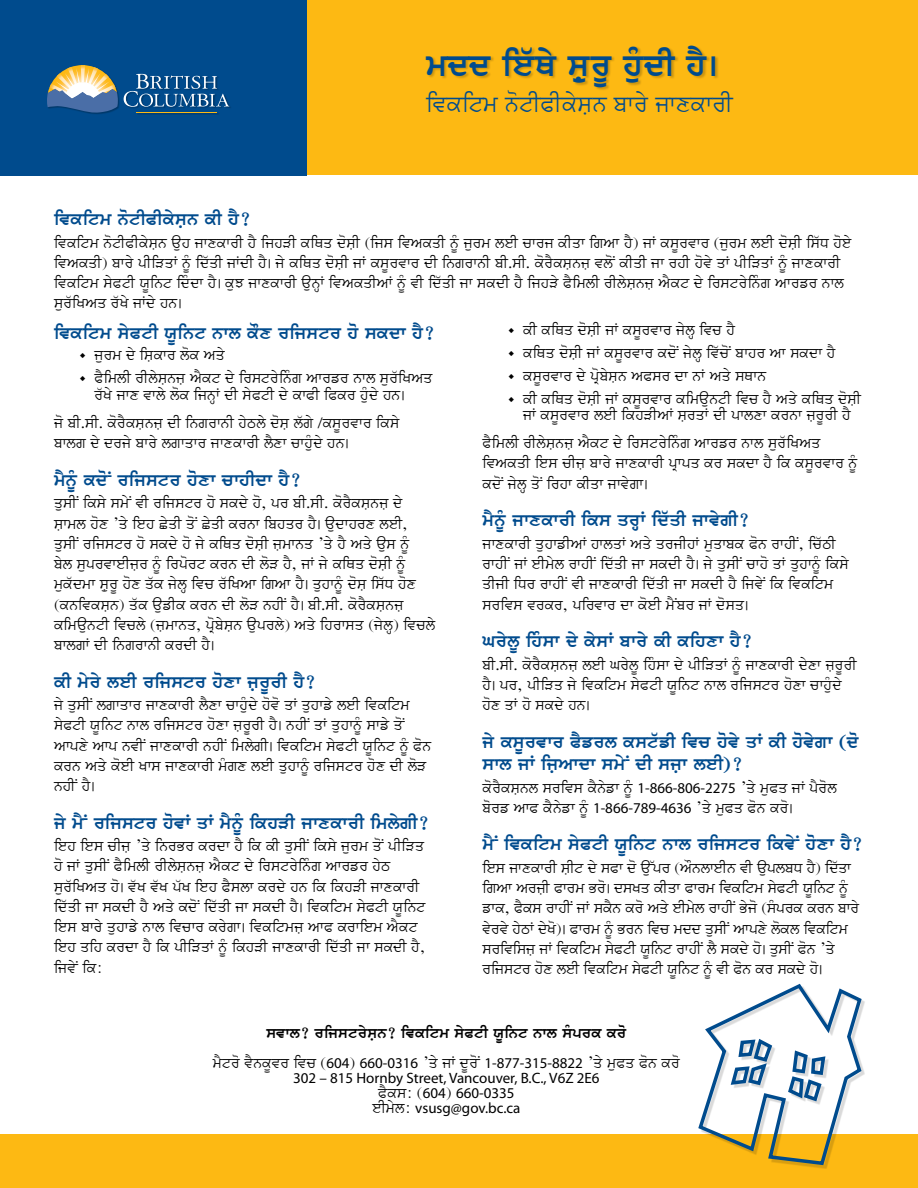
<style>
.page{position:relative;width:918px;height:1188px;background:#fff}
.page>*{position:absolute;margin:0;border:0;box-sizing:border-box;transform-origin:0 0}
.t1{font:700 33px "Samtol";color:#004b8d}
.t2{font:24px "Samtol";color:#004b8d}
.t3{font:700 18px/22.5px "Samtol";color:#004b8d}
.t4{font:15px/20.2px "Samtol";color:#000}
.t5{font:700 15px/30px "Samtol";color:#000;text-align:center}
.t6{font:15px/15px "Myriad Pro";color:#000;text-align:center}
.s1{font-family:"Myriad Pro"}
.s2{font-weight:400}
.s3{font-family:"Myriad Pro";font-weight:400}
.s4{font-family:"Samtol"}
</style>
<div class="page">
<div style="left:0;top:0;width:918px;height:176px;background:#fdb913"></div>
<div style="left:0;top:0;width:306px;height:176px;background:#004b8d"></div>
<div style="left:0;top:1134px;width:918px;height:54px;background:#fdb913"></div>
<div style="left:426px;top:46px;width:293px;height:45px;background:#000;opacity:.2"></div>
<div style="left:47px;top:65px;width:184px;height:50px;background:#000;opacity:.25"></div>
<hr style="left:136px;top:112px;width:81px;height:1px;background:#fdb913">
<svg style="left:124px;top:74px;width:105px;height:33px"></svg>
<svg style="left:47px;top:65px;width:71px;height:48px"></svg>
<div style="left:701px;top:987px;width:165px;height:182px;background:#000;opacity:.15"></div>
<svg style="left:698px;top:983px;width:166px;height:184px"></svg>
<h1 class="t1" style="left:426px;top:45px;width:301px">MDD IEWQYSLURUHUMDI HY[</h1>
<h2 class="t2" style="left:426px;top:90px;width:309px">IVKITM NOTIPIKYSLN BFRY JFXKFRI</h2>
<p class="t3" style="left:54px;top:209px;width:198px">IVKITM NOTIPIKYSLN KI HY?</p>
<p class="t4" style="left:54px;top:233px;width:799px">IVKITM NOTIPIKYSLN AUH JFXKFRI HYIJHVI KIQQ DOSLI (IJS IVAKQI NUM JURM LEI CFRJ KIQF IGAF HY) JF KSURVFR (JURM LEI DOSLI ISWD HOEY IVAKQI) BFRY PIIVQF NUM IDWQI JFDI HY[ JY KIQQ DOSLI JF KSURVFR DI INGRFNI BI.SI. KORYKSLNJL VLON KIQI JF RHI HOVY QF PIIVQF NUM JFXKFRI IVKITM SYPTI XUINT IDMDF HY[ KUJ JFXKFRI AUNHF IVAKQIAF NUM VI IDWQI JF SKDI HYIJHVY PYIMLI RILYSLNJL AYKT DY IRSTRYINMG AFRZR NFL SURWIKAQ RWKY JFDY HN[</p>
<p class="t3" style="left:54px;top:322px;width:382px">IVKITM SYPTI XUINT NFL KOX RIJSTR HOSKDF HY?</p>
<p class="t4" style="left:80px;top:346px;width:147px">• JURM DY ISLKFR LOK AQY</p>
<p class="t4" style="left:94px;top:371px;width:339px;line-height:16.5px;text-indent:-15px">• PYIMLI RILYSLNJL AYKT DY IRSTRYINMG AFRZR NFL SURWIKAQ<br>RWKY JFX VFLY LOK IJNHF DI SYPTI DY KFPI IPKR HUMDY HN[</p>
<p class="t4" style="left:54px;top:414px;width:347px">JO BI.SI. KORYKSLNJL DI INGRFNI HYTLY DOSL LWGY /KSURVFR IKSY<br>BFLG DY DRJY BFRY LGFQFR JFXKFRI LYXF CFHUMDY HN[</p>
<p class="t3" style="left:54px;top:470px;width:248px">MYNUM KDON RIJSTR HOXF CFHIDF HY?</p>
<p class="t4" style="left:54px;top:494px;width:383px">QUSIN IKSY SMYN VI RIJSTR HO SKDY HO, PR BI.SI. KORYKSLNJL DY SLFML HOX `QY IEH CYQI QON CYQI KRNF IBHQR HY[ AUDFHRX LEI, QUSIN RIJSTR HO SKDY HO JY KIQQ DOSLI JLMFNQ `QY HYAQY AUS NUM<br>BYL SUPRVFEIJLR NUM IRPORT KRN DI LOV HY, JF JY KIQQ DOSLI NUM MUKWDMF SLURU HOX QWK JYLH IVC RWIKAF IGAF HY[ QUHFNUM DOSL ISWD HOX (KNIVKSLN) QWK AUZIK KRN DI LOV NHIN HY[ BI.SI. KORYKSLNJL KIMAUNTI IVCLY (JLMFNQ, PROBYSLN AUPRLY) AQY IHRFSQ (JYLH) IVCLY BFLGF DI INGRFNI KRDI HY[</p>
<p class="t3" style="left:54px;top:671px;width:263px">KI MYRYLEI RIJSTR HOXF JLRURI HY?</p>
<p class="t4" style="left:54px;top:696px;width:379px">JY QUSIN LGFQFR JFXKFRI LYXF CFHUMDY HOVO QF QUHFZY LEI IVKITM SYPTI XUINT NFL RIJSTR HOXF JLRURI HY[ NHIN QF QUHFNUM SFZY QON AFPXY AFP NVIN JFXKFRI NHIN IMLYGI[ IVKITM SYPTI XUINT NUM PON KRN AQY KOEI KFS JFXKFRI MMGX LEI QUHFNUM RIJSTR HOX DI LOV NHIN HY[</p>
<p class="t3" style="left:54px;top:812px;width:376px">JYMYN RIJSTR HOVF QF MYNUM IKHVI JFXKFRI IMLYGI?</p>
<p class="t4" style="left:54px;top:837px;width:375px">IEH IES CIJL `QY INRBR KRDF HYIK KI QUSIN IKSY JURM QON PIIVQ HO JF QUSIN PYIMLI RILYSLNJL AYKT DY IRSTRYINMG AFRZR HYT SURWIKAQ HO[ VWK VWK PWK IEH PYSLF KRDY HN IK IKHVI JFXKFRI IDWQI JF SKDI HYAQY KDON IDWQI JF SKDI HY[ IVKITM SYPTI XUINT IES BFRY QUHFZY NFL IVCFR KRYGF[ IVKITMJL AFP KRFIEM AYKT IEH QIH KRDF HYIK PIIVQF NUM IKHVI JFXKFRI IDWQI JF SKDI HY, IJVYN IK:</p>
<p class="t4" style="left:508px;top:320px;width:236px">• KI KIQQ DOSLI JF KSURVFR JYLH IVC HY</p>
<p class="t4" style="left:508px;top:343px;width:337px">• KIQQ DOSLI JF KSURVFR KDON JYLH IVWCON BFHR AF SKDF HY</p>
<p class="t4" style="left:508px;top:366px;width:260px">• KSURVFR DY PORBYSLN APSR DF NF AQY SQFN</p>
<p class="t4" style="left:508px;top:391px;width:355px;line-height:16.5px;text-align:right">• KI KIQQ DOSLI JF KSURVFR KIMAUNTI IVC HYAQY KIQQ DOSLI<br>JF KSURVFR LEI IKHVIAF SLRQF DI PFLXF KRNF JLRURI HY</p>
<p class="t4" style="left:483px;top:434px;width:376px">PYIMLI RILYSLNJL AYKT DY IRSTRYINMG AFRZR NFL SURWIKAQ<br>IVAKQI IES CIJL BFRY JFXKFRI PRFPQ KR SKDF HYIK KSURVFR NUM<br>KDON JYLH QON IRHF KIQF JFVYGF[</p>
<p class="t3" style="left:483px;top:510px;width:268px">MYNUM JFXKFRI IKS QRHF IDWQI JFVYGI?</p>
<p class="t4" style="left:483px;top:534px;width:368px">JFXKFRI QUHFZIAF HFLQF AQY QRJIHF MUQFBK PON RFHIN, ICWTI RFHIN JF EIMYL RFHIN IDWQI JF SKDI HY[ JY QUSIN CFHO QF QUHFNUM IKSY QIJI IDR RFHIN VI JFXKFRI IDWQI JF SKDI HYIJVYN IK IVKITM SRIVS VRKR, PIRVFR DF KOEI MYNBR JF DOSQ[</p>
<p class="t3" style="left:483px;top:631px;width:271px">GRYLUIHMSF DYKYSF BFRYKI KIHXF HY?</p>
<p class="t4" style="left:483px;top:655px;width:376px">BI.SI. KORYKSLNJL LEI GRYLU IHMSF DY PIIVQF NUM JFXKFRI DYXF JLRURI<br>HY[ PR, PIIVQ JY IVKITM SYPTI XUINT NFL RIJSTR HOXF CFHUMDY<br>HOX QF HO SKDY HN[</p>
<p class="t3" style="left:483px;top:731px;width:387px">JYKSURVFR PYZRL KSTWZI IVC HOVYQF KI HOVYGF (DO<br>SFL JF IJLAFDF SMYN DI SJLF LEI)?</p>
<p class="t4" style="left:483px;top:778px;width:356px">KORYKSLNL SRIVS KYNYZF NUM <span class="s1">1-866-806-2275</span> `QY MUPQ JF PYROL<br>BORZ AFP KYNYZF NUM <span class="s1">1-866-789-4636</span> `QY MUPQ PON KRO[</p>
<p class="t3" style="left:483px;top:834px;width:382px">MYN IVKITM SYPTI XUINT NFL RIJSTR IKVYN HOXF HY?</p>
<p class="t4" style="left:483px;top:858px;width:378px">IES JFXKFRI SLIT DY SPF DO AUWPR (AONLFEIN VI AUPLBD HY) IDWQF IGAF ARJLI PFRM BRO[ DSKQ KIQF PFRM IVKITM SYPTI XUINT NUM ZFK, PYKS RFHIN JF SKYN KRO AQY EIMYL RFHIN BYJO (SMPRK KRN BFRY VYRVY HYTF DYKO)[ PFRM NUMBRN IVC MDD QUSIN AFPXY LOKL IVKITM SRIVISJL JF IVKITM SYPTI XUINT RFHIN LYSKDY HO[ QUSIN PON `QY RIJSTR HOX LEI IVKITM SYPTI XUINT NUMVI PON KR SKDY HO[</p>
<p class="t5" style="left:213px;top:1019px;width:468px">SVFL? RIJSTRYSLN? IVKITM SYPTI XUINT NFL SMPRK KRO<br><span class="s2">MYTRO VYNKUVR IVC (</span><span class="s3">604</span><span class="s2">)</span> <span class="s3">660-0316</span> <span class="s2">`QY JF DURON</span> <span class="s3">1-877-315-8822</span> <span class="s2">`QY MUPQ PON KRO</span></p>
<p class="t6" style="left:293px;top:1071px;width:308px">302 – 815 Hornby Street, Vancouver, B.C., V6Z 2E6<br><span class="s4">PYKS: (</span>604<span class="s4">)</span> 660-0335<br><span class="s4">EIMYL:</span> vsusg@gov.bc.ca</p>
</div>
